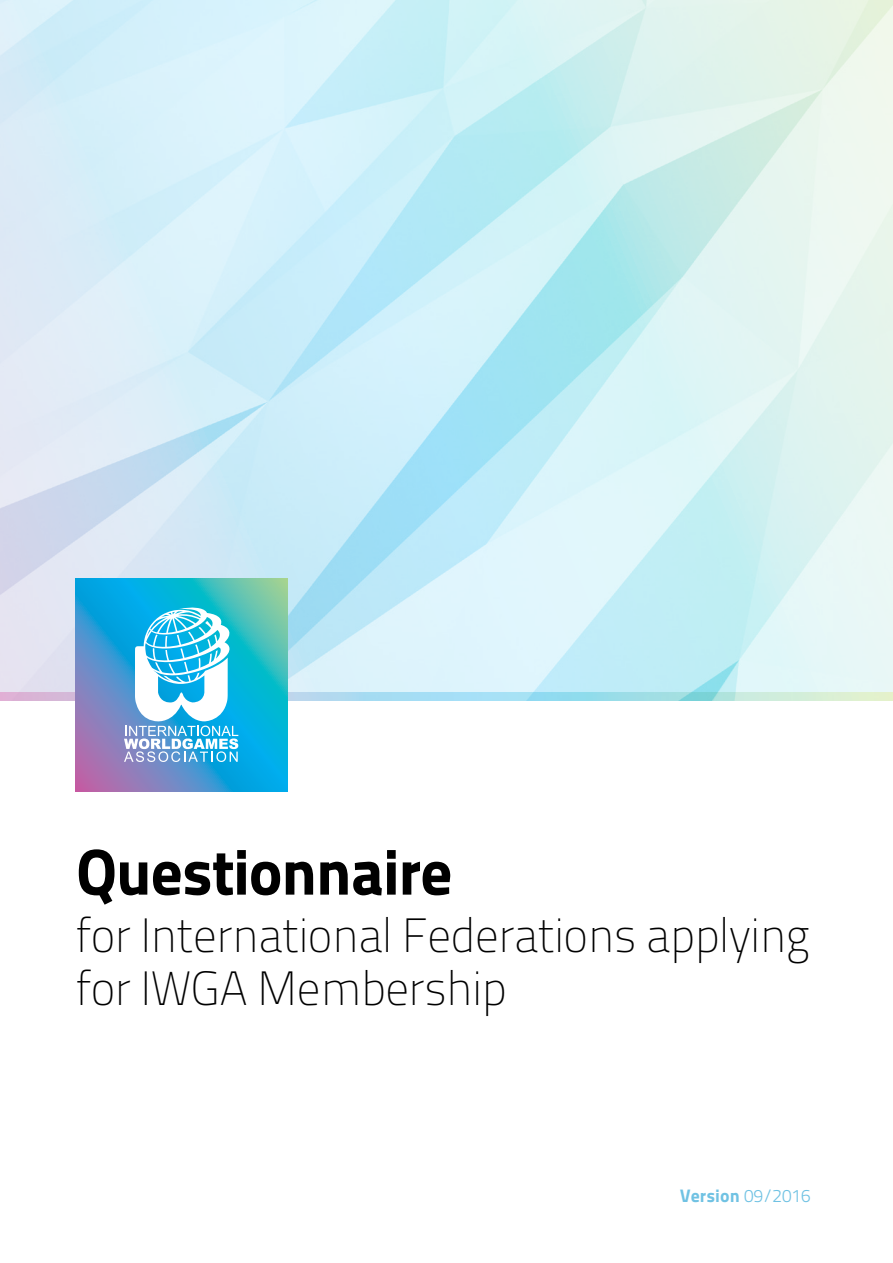
<style>
.page{position:relative;width:893px;height:1263px;background:#fff}
.page>*{position:absolute;margin:0;border:0;box-sizing:border-box;transform-origin:0 0}
.t1{font:64.5px "Titillium Maps 26 L 999 wt";letter-spacing:-.025em;color:#000}
.t2{font:48px/52.5px "Titillium Maps 26 L 1 wt";letter-spacing:-.025em;color:#000}
.t3{font:18px "Titillium Maps 26 L 999 wt";color:#70c2e3}
.s1{font-family:"Titillium Maps 26 L 250 wt"}
</style>
<div class="page">
<img style="left:0;top:0;width:893px;height:692px">
<svg style="left:0;top:692px;width:893px;height:8px"></svg>
<svg style="left:76px;top:579px;width:211px;height:212px"></svg>
<svg style="left:124px;top:606px;width:114px;height:156px"></svg>
<p class="t1" style="left:76px;top:821px;width:378px">Questionnaire</p>
<p class="t2" style="left:76px;top:907px;width:735px">for International Federations applying for IWGA Membership</p>
<p class="t3" style="left:680px;top:1181px;width:133px">Version <span class="s1">09/2016</span></p>
</div>
